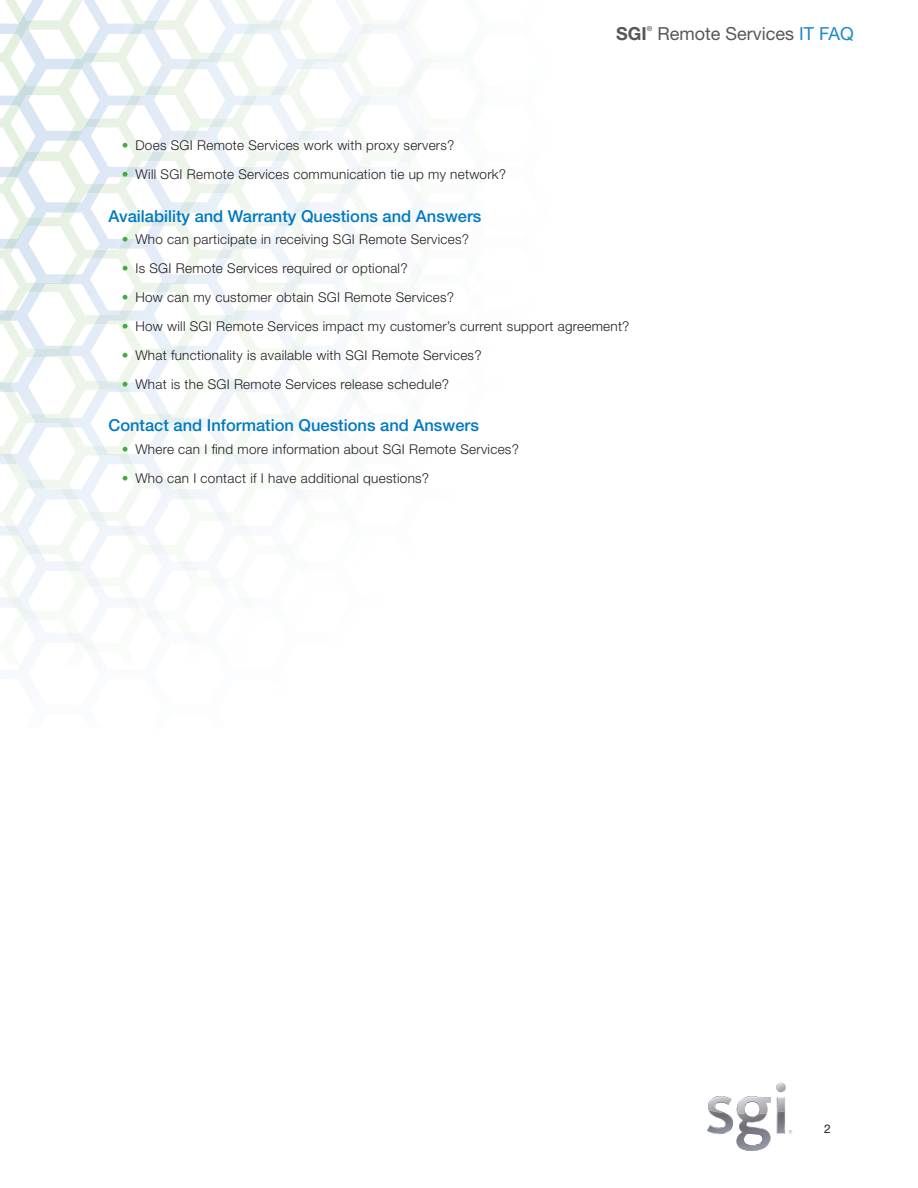
<style>
.page{position:relative;width:918px;height:1188px;background:#fff}
.page>*{position:absolute;margin:0;border:0;box-sizing:border-box;transform-origin:0 0}
.t1{font:18px "Helvetica Neue LT Std";color:#57585a}
.t2{font:700 18px "Helvetica Neue LT Std";color:#57585a}
.t3{font:500 16.5px "Helvetica Neue LT Std";color:#0079c2}
.t4{font:300 13.5px "Helvetica Neue LT Std";letter-spacing:.02em;color:#231f20}
.t5{font:12px "Helvetica Neue LT Std";color:#231f20}
.t6{font:500 7.05px "Helvetica Neue LT Std";color:#57585a}
.s1{color:#1e89ca}
.s2{color:#44aa42}
</style>
<div class="page">
<svg style="left:707px;top:1083px;width:85px;height:68px"></svg>
<svg style="left:0;top:0;width:428px;height:586px"></svg>
<img style="left:173px;top:0;width:265px;height:69px">
<img style="left:0;top:579px;width:164px;height:73px">
<h1 class="t2" style="left:616px;top:22px;width:32px">SGI</h1>
<p class="t6" style="left:647px;top:25px;width:7px">®</p>
<h1 class="t1" style="left:657px;top:23px;width:198px">Remote Services <span class="s1">IT FAQ</span></h1>
<p class="t4" style="left:122px;top:137px;width:334px"><span class="s2">•</span> Does SGI Remote Services work with proxy servers?</p>
<p class="t4" style="left:122px;top:166px;width:386px"><span class="s2">•</span> Will SGI Remote Services communication tie up my network?</p>
<p class="t3" style="left:108px;top:206px;width:374px">Availability and Warranty Questions and Answers</p>
<p class="t4" style="left:122px;top:231px;width:349px"><span class="s2">•</span> Who can participate in receiving SGI Remote Services?</p>
<p class="t4" style="left:122px;top:260px;width:287px"><span class="s2">•</span> Is SGI Remote Services required or optional?</p>
<p class="t4" style="left:122px;top:289px;width:334px"><span class="s2">•</span> How can my customer obtain SGI Remote Services?</p>
<p class="t4" style="left:122px;top:318px;width:509px"><span class="s2">•</span> How will SGI Remote Services impact my customer’s current support agreement?</p>
<p class="t4" style="left:122px;top:347px;width:361px"><span class="s2">•</span> What functionality is available with SGI Remote Services?</p>
<p class="t4" style="left:122px;top:376px;width:329px"><span class="s2">•</span> What is the SGI Remote Services release schedule?</p>
<p class="t3" style="left:108px;top:416px;width:372px">Contact and Information Questions and Answers</p>
<p class="t4" style="left:122px;top:441px;width:399px"><span class="s2">•</span> Where can I find more information about SGI Remote Services?</p>
<p class="t4" style="left:122px;top:470px;width:309px"><span class="s2">•</span> Who can I contact if I have additional questions?</p>
<p class="t5" style="left:824px;top:1122px;width:8px">2</p>
</div>
